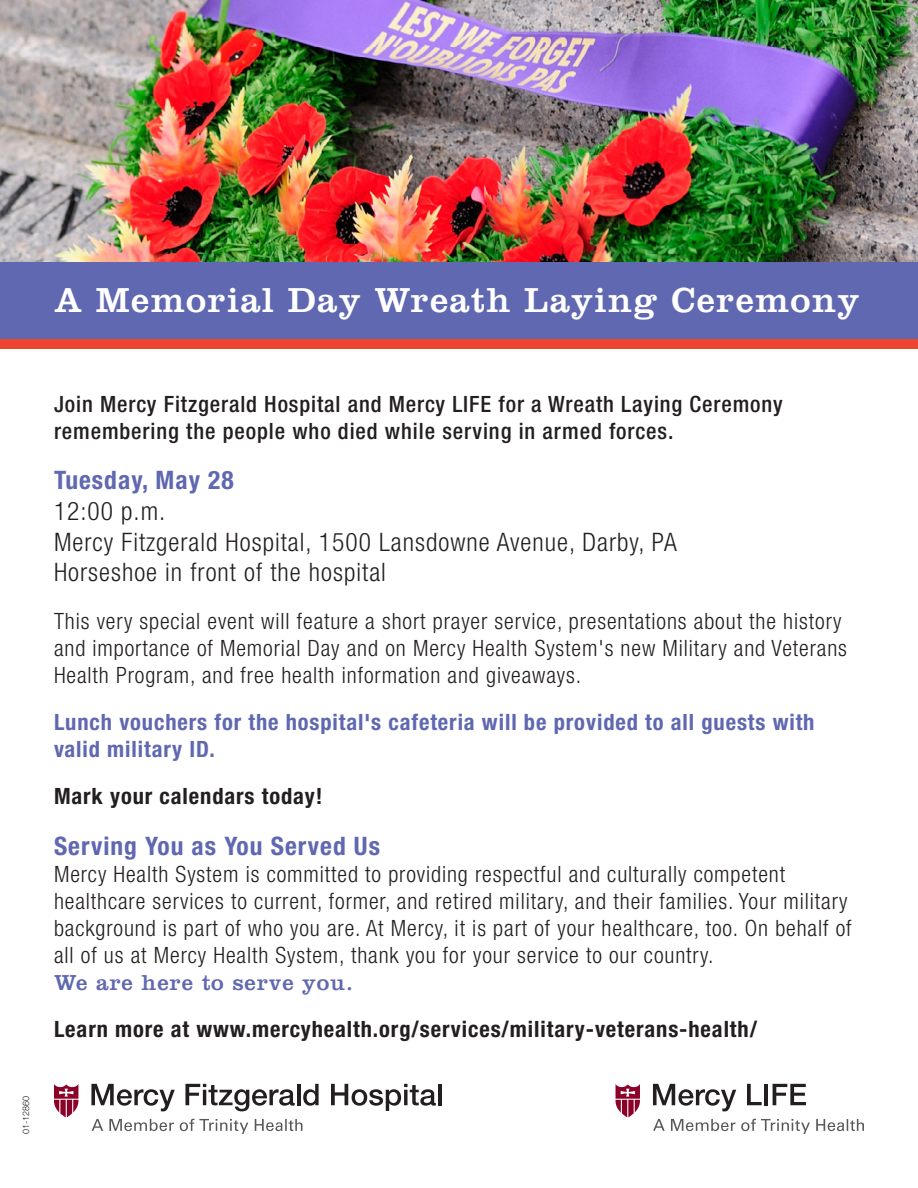
<style>
.page{position:relative;width:918px;height:1188px;background:#fff}
.page>*{position:absolute;margin:0;border:0;box-sizing:border-box;transform-origin:0 0}
.t1{font:36px "Clarendon LT Std";letter-spacing:.04em;color:#fff}
.t2{font:300 condensed 25.5px "Helvetica Neue LT Std";letter-spacing:.04em;color:#231f20}
.t3{font:700 condensed 25.5px "Helvetica Neue LT Std";letter-spacing:.04em;color:#5f68b0}
.t4{font:300 condensed 22.5px/27px "Helvetica Neue LT Std";letter-spacing:.04em;color:#231f20}
.t5{font:500 condensed 22.5px/27px "Helvetica Neue LT Std";letter-spacing:.04em;color:#231f20}
.t6{font:700 condensed 22.5px "Helvetica Neue LT Std";letter-spacing:.04em;color:#231f20}
.t7{font:700 condensed 22.5px/27px "Helvetica Neue LT Std";letter-spacing:.04em;color:#5f68b0}
.t8{font:300 9px "Helvetica Neue LT Std";color:#231f20}
.s1{font-family:"Clarendon LT Std";font-weight:400;font-stretch:normal;color:#5f68b0}
</style>
<div class="page">
<div style="left:0;top:261px;width:918px;height:79px;background:#5f68b0"></div>
<div style="left:0;top:340px;width:918px;height:9px;background:#ed452f"></div>
<svg style="left:653px;top:1084px;width:83px;height:27px"></svg>
<svg style="left:747px;top:1084px;width:15px;height:21px"></svg>
<hr style="left:764px;top:1084px;width:4px;height:21px;background:#231f20">
<svg style="left:773px;top:1084px;width:33px;height:21px"></svg>
<svg style="left:616px;top:1084px;width:24px;height:34px"></svg>
<svg style="left:653px;top:1119px;width:211px;height:15px"></svg>
<svg style="left:92px;top:1119px;width:210px;height:15px"></svg>
<svg style="left:91px;top:1084px;width:84px;height:27px"></svg>
<svg style="left:185px;top:1084px;width:110px;height:27px"></svg>
<hr style="left:297px;top:1084px;width:3px;height:21px;background:#231f20">
<svg style="left:303px;top:1084px;width:16px;height:22px"></svg>
<svg style="left:331px;top:1084px;width:105px;height:27px"></svg>
<hr style="left:438px;top:1084px;width:3px;height:21px;background:#231f20">
<svg style="left:54px;top:1084px;width:24px;height:34px"></svg>
<img style="left:0;top:0;width:918px;height:261px">
<p class="t1" style="left:54px;top:279px;width:807px">A Memorial Day Wreath Laying Ceremony</p>
<p class="t8" style="left:20px;top:1134px;width:40px;rotate:-90deg">01-12860</p>
<p class="t5" style="left:54px;top:390px;width:730px">Join Mercy Fitzgerald Hospital and Mercy LIFE for a Wreath Laying Ceremony remembering the people who died while serving in armed forces.</p>
<p class="t3" style="left:54px;top:465px;width:181px">Tuesday, May 28</p>
<p class="t2" style="left:54px;top:496px;width:113px">12:00 p.m.</p>
<p class="t2" style="left:54px;top:527px;width:624px">Mercy Fitzgerald Hospital, 1500 Lansdowne Avenue, Darby, PA</p>
<p class="t2" style="left:54px;top:558px;width:333px">Horseshoe in front of the hospital</p>
<p class="t4" style="left:54px;top:607px;width:795px">This very special event will feature a short prayer service, presentations about the history and importance of Memorial Day and on Mercy Health System's new Military and Veterans<br>Health Program, and free health information and giveaways.</p>
<p class="t7" style="left:54px;top:708px;width:762px">Lunch vouchers for the hospital's cafeteria will be provided to all guests with valid military ID.</p>
<p class="t6" style="left:54px;top:782px;width:270px">Mark your calendars today!</p>
<p class="t3" style="left:54px;top:830px;width:327px">Serving You as You Served Us</p>
<p class="t4" style="left:54px;top:860px;width:799px">Mercy Health System is committed to providing respectful and culturally competent healthcare services to current, former, and retired military, and their families. Your military background is part of who you are. At Mercy, it is part of your healthcare, too. On behalf of all of us at Mercy Health System, thank you for your service to our country.<br><span class="s1">We are here to serve you.</span></p>
<p class="t6" style="left:54px;top:1016px;width:705px">Learn more at www.mercyhealth.org/services/military-veterans-health/</p>
</div>
